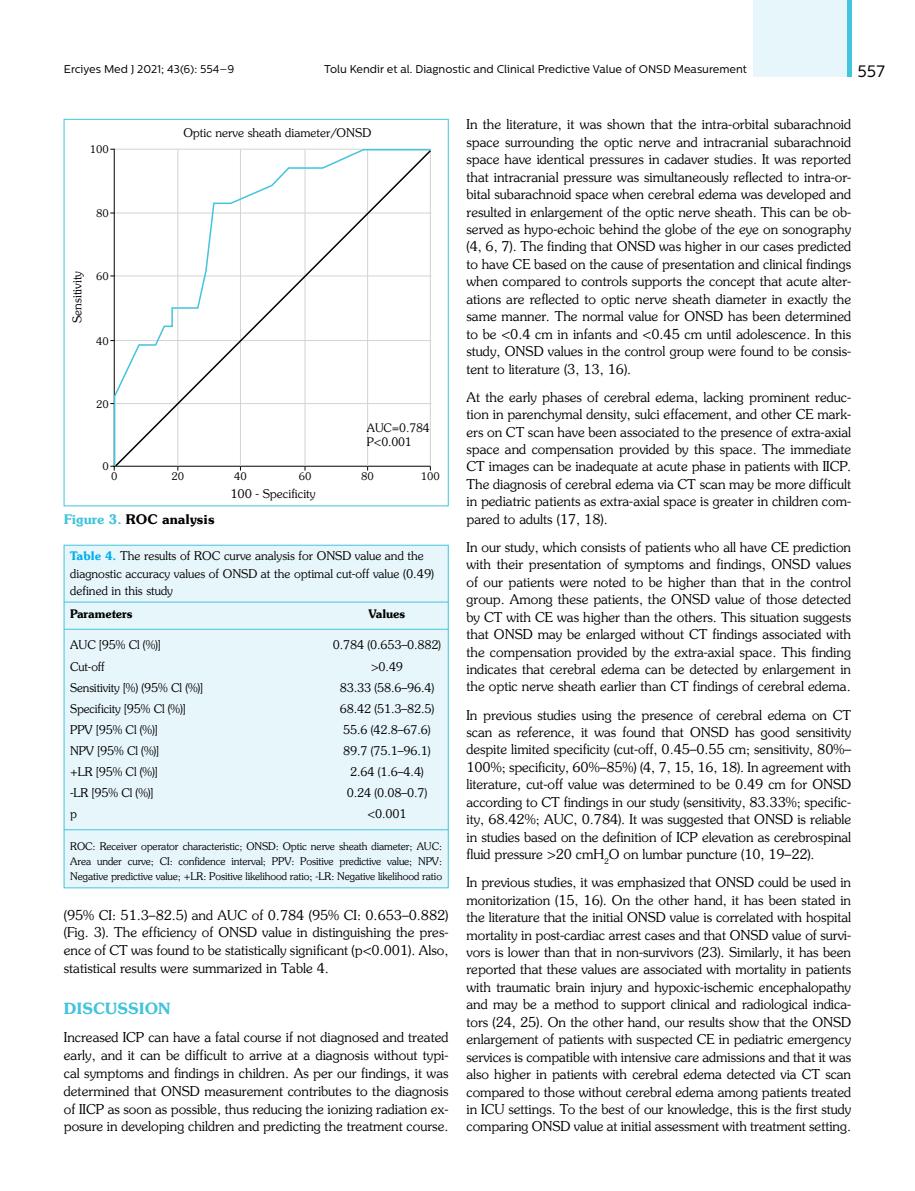
<style>
.page{position:relative;width:915px;height:1191px;background:#fff}
.page>*{position:absolute;margin:0;border:0;box-sizing:border-box;transform-origin:0 0}
.t1{font:16.5px "Centrale Sans";color:#000}
.t2{font:700 15.75px "Souvenir";color:#42c4dd}
.t3{font:13.5px/17.4px "Souvenir";color:#000;text-align:justify}
.t4{font:700 13.5px "Souvenir";color:#000}
.t5{font:12px/17.2px "Souvenir";color:#000}
.t6{font:700 12px "Souvenir";letter-spacing:-.01em;color:#000}
.t7{font:11.7px/14.1px "Souvenir";letter-spacing:-.01em;color:#000}
.t8{font:11.25px "Centrale Sans";color:#000}
.t9{font:10.5px/15px "Souvenir";letter-spacing:-.01em;color:#000;text-align:justify}
.s1{color:#42c4dd}
.s2{font-weight:700;color:#00aeef}
</style>
<div class="page">
<div style="left:753px;top:0;width:97px;height:77px;background:#e7f6fa"></div>
<svg style="left:847px;top:0;width:3px;height:77px"></svg>
<div style="left:64px;top:545px;width:384px;height:343px;background:#e7f6fa"></div>
<hr style="left:64px;top:602px;width:384px;height:1px;background:#42c4dd">
<hr style="left:64px;top:829px;width:384px;height:1px;background:#42c4dd">
<hr style="left:64px;top:629px;width:384px;height:1px;background:#42c4dd">
<svg style="left:114px;top:149px;width:318px;height:319px"></svg>
<p class="t8" style="left:64px;top:62px;width:172px">Erciyes Med J 2021; 43(6): 554–9</p>
<p class="t8" style="left:324px;top:62px;width:424px">Tolu Kendir et al. Diagnostic and Clinical Predictive Value of ONSD Measurement</p>
<p class="t1" style="left:857px;top:61px;width:29px">557</p>
<p class="t9" style="left:90px;top:142px;width:20px">100</p>
<p class="t9" style="left:96px;top:206px;width:14px">80</p>
<p class="t5" style="left:68px;top:323px;width:53px;rotate:-90deg">Sensitivity</p>
<p class="t9" style="left:96px;top:268px;width:14px">60</p>
<p class="t9" style="left:96px;top:333px;width:14px">40</p>
<p class="t9" style="left:96px;top:396px;width:14px">20</p>
<p class="t5" style="left:183px;top:124px;width:189px">Optic nerve sheath diameter/ONSD</p>
<p class="t7" style="left:367px;top:421px;width:64px">AUC=0.784<br>P&lt;0.001</p>
<p class="t9" style="left:102px;top:459px;width:8px">0</p>
<p class="t9" style="left:111px;top:469px;width:8px">0</p>
<p class="t9" style="left:171px;top:469px;width:14px">20</p>
<p class="t9" style="left:234px;top:469px;width:14px">40</p>
<p class="t9" style="left:298px;top:469px;width:14px">60</p>
<p class="t9" style="left:361px;top:469px;width:14px">80</p>
<p class="t9" style="left:421px;top:469px;width:20px">100</p>
<p class="t4" style="left:64px;top:510px;width:152px"><span class="s1">Figure 3.</span> ROC analysis</p>
<p class="t5" style="left:230px;top:484px;width:87px">100 - Specificity</p>
<p class="t5" style="left:70px;top:547px;width:365px"><span class="s2">Table 4.</span> The results of ROC curve analysis for ONSD value and the diagnostic accuracy values of ONSD at the optimal cut-off value (0.49) defined in this study</p>
<p class="t6" style="left:70px;top:606px;width:64px">Parameters</p>
<p class="t6" style="left:368px;top:606px;width:38px">Values</p>
<p class="t5" style="left:70px;top:636px;width:92px">AUC [95% Cl (%)]</p>
<p class="t5" style="left:333px;top:636px;width:110px">0.784 (0.653–0.882)</p>
<p class="t5" style="left:70px;top:657px;width:36px">Cut-off</p>
<p class="t5" style="left:371px;top:657px;width:33px">&gt;0.49</p>
<p class="t5" style="left:70px;top:678px;width:134px">Sensitivity [%) (95% Cl (%)]</p>
<p class="t5" style="left:339px;top:678px;width:96px">83.33 (58.6–96.4)</p>
<p class="t5" style="left:70px;top:699px;width:117px">Specificity [95% Cl (%)]</p>
<p class="t5" style="left:339px;top:699px;width:96px">68.42 (51.3–82.5)</p>
<p class="t5" style="left:70px;top:720px;width:89px">PPV [95% Cl (%)]</p>
<p class="t5" style="left:343px;top:720px;width:89px">55.6 (42.8–67.6)</p>
<p class="t5" style="left:70px;top:741px;width:90px">NPV [95% Cl (%)]</p>
<p class="t5" style="left:343px;top:741px;width:89px">89.7 (75.1–96.1)</p>
<p class="t5" style="left:70px;top:762px;width:89px">+LR [95% Cl (%)]</p>
<p class="t5" style="left:350px;top:762px;width:75px">2.64 (1.6–4.4)</p>
<p class="t5" style="left:70px;top:783px;width:85px">-LR [95% Cl (%)]</p>
<p class="t5" style="left:346px;top:783px;width:82px">0.24 (0.08–0.7)</p>
<p class="t5" style="left:70px;top:804px;width:8px">p</p>
<p class="t5" style="left:367px;top:804px;width:40px">&lt;0.001</p>
<p class="t9" style="left:70px;top:838px;width:373px">ROC: Receiver operator characteristic; ONSD: Optic nerve sheath diameter; AUC:<br>Area under curve; CI: confidence interval; PPV: Positive predictive value; NPV:<br>Negative predictive value; +LR: Positive likelihood ratio; -LR: Negative likelihood ratio</p>
<p class="t3" style="left:64px;top:905px;width:386px;line-height:17.9px">(95% CI: 51.3–82.5) and AUC of 0.784 (95% CI: 0.653–0.882) (Fig. 3). The efficiency of ONSD value in distinguishing the pres&shy;ence of CT was found to be statistically significant (p&lt;0.001). Also, statistical results were summarized in Table 4.</p>
<p class="t2" style="left:64px;top:998px;width:108px">DISCUSSION</p>
<p class="t3" style="left:64px;top:1028px;width:386px;line-height:17.9px">Increased ICP can have a fatal course if not diagnosed and treated early, and it can be difficult to arrive at a diagnosis without typi&shy;cal symptoms and findings in children. As per our findings, it was determined that ONSD measurement contributes to the diagnosis of IICP as soon as possible, thus reducing the ionizing radiation ex&shy;posure in developing children and predicting the treatment course.</p>
<p class="t3" style="left:466px;top:116px;width:386px">In the literature, it was shown that the intra-orbital subarachnoid space surrounding the optic nerve and intracranial subarachnoid space have identical pressures in cadaver studies. It was reported that intracranial pressure was simultaneously reflected to intra-or&shy;bital subarachnoid space when cerebral edema was developed and resulted in enlargement of the optic nerve sheath. This can be ob&shy;served as hypo-echoic behind the globe of the eye on sonography (4, 6, 7). The finding that ONSD was higher in our cases predicted to have CE based on the cause of presentation and clinical findings when compared to controls supports the concept that acute alter&shy;ations are reflected to optic nerve sheath diameter in exactly the same manner. The normal value for ONSD has been determined to be &lt;0.4 cm in infants and &lt;0.45 cm until adolescence. In this study, ONSD values in the control group were found to be consis&shy;tent to literature (3, 13, 16).</p>
<p class="t3" style="left:466px;top:388px;width:386px">At the early phases of cerebral edema, lacking prominent reduc&shy;tion in parenchymal density, sulci effacement, and other CE mark&shy;ers on CT scan have been associated to the presence of extra-axial space and compensation provided by this space. The immediate CT images can be inadequate at acute phase in patients with IICP.<br>The diagnosis of cerebral edema via CT scan may be more difficult in pediatric patients as extra-axial space is greater in children com&shy;pared to adults (17, 18).</p>
<p class="t3" style="left:466px;top:538px;width:386px">In our study, which consists of patients who all have CE prediction with their presentation of symptoms and findings, ONSD values of our patients were noted to be higher than that in the control group. Among these patients, the ONSD value of those detected by CT with CE was higher than the others. This situation suggests that ONSD may be enlarged without CT findings associated with the compensation provided by the extra-axial space. This finding indicates that cerebral edema can be detected by enlargement in the optic nerve sheath earlier than CT findings of cerebral edema.</p>
<p class="t3" style="left:466px;top:706px;width:386px">In previous studies using the presence of cerebral edema on CT scan as reference, it was found that ONSD has good sensitivity despite limited specificity (cut-off, 0.45–0.55 cm; sensitivity, 80%– 100%; specificity, 60%–85%) (4, 7, 15, 16, 18). In agreement with literature, cut-off value was determined to be 0.49 cm for ONSD according to CT findings in our study (sensitivity, 83.33%; specific&shy;ity, 68.42%; AUC, 0.784). It was suggested that ONSD is reliable in studies based on the definition of ICP elevation as cerebrospinal fluid pressure &gt;20 cmH<sub>2</sub>O on lumbar puncture (10, 19–22).</p>
<p class="t3" style="left:466px;top:873px;width:386px">In previous studies, it was emphasized that ONSD could be used in monitorization (15, 16). On the other hand, it has been stated in the literature that the initial ONSD value is correlated with hospital mortality in post-cardiac arrest cases and that ONSD value of survi&shy;vors is lower than that in non-survivors (23). Similarly, it has been reported that these values are associated with mortality in patients with traumatic brain injury and hypoxic-ischemic encephalopathy and may be a method to support clinical and radiological indica&shy;tors (24, 25). On the other hand, our results show that the ONSD enlargement of patients with suspected CE in pediatric emergency services is compatible with intensive care admissions and that it was also higher in patients with cerebral edema detected via CT scan compared to those without cerebral edema among patients treated in ICU settings. To the best of our knowledge, this is the first study comparing ONSD value at initial assessment with treatment setting.</p>
</div>
